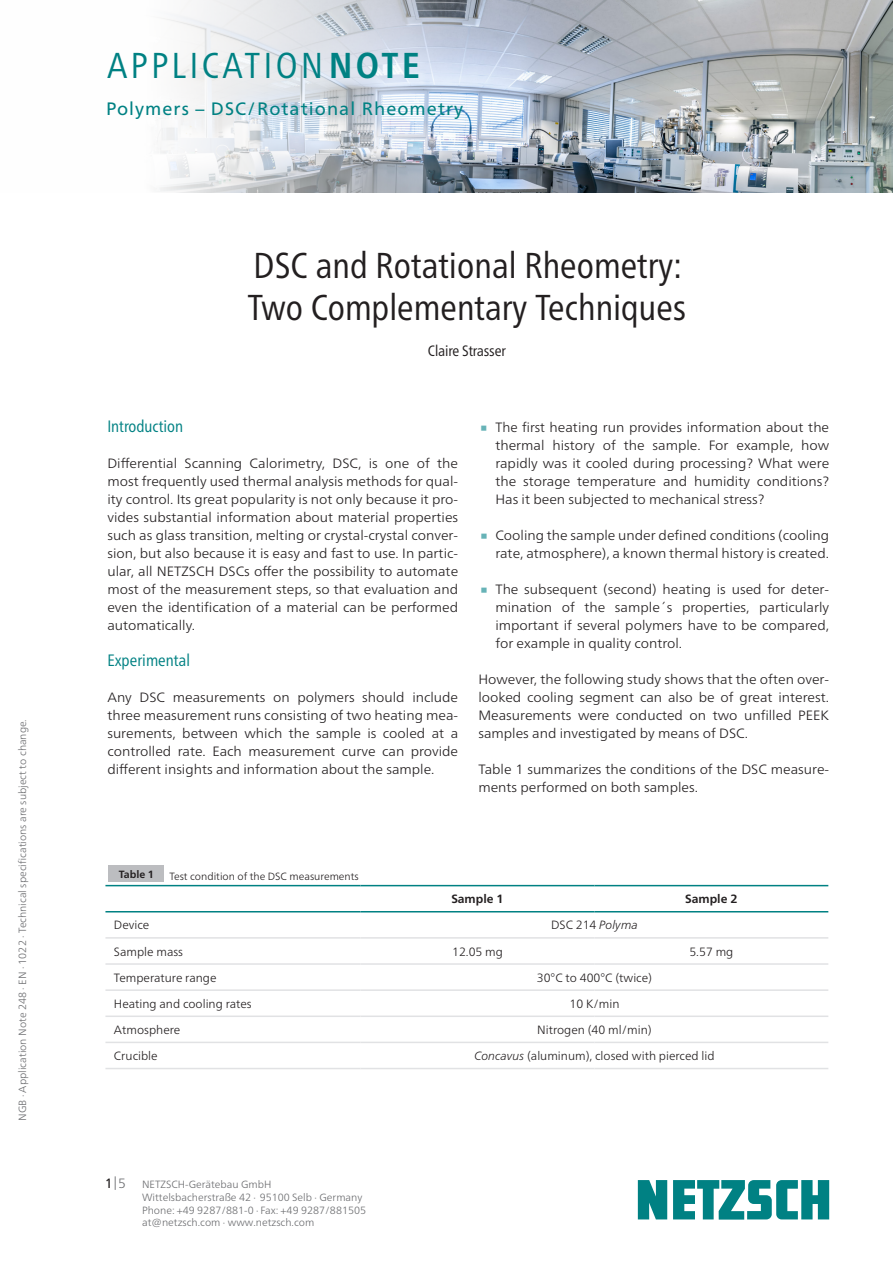
<style>
.page{position:relative;width:893px;height:1263px;background:#fff}
.page>*{position:absolute;margin:0;border:0;box-sizing:border-box;transform-origin:0 0}
.t1{font:45px "Frutiger Neue LTW1 G";color:#67b3b7;scale:1.04 1}
.t2{font:45px "Frutiger Neue LTW1 G";color:#67b3b7}
.D_Fließtext{font:condensed 36px "Frutiger Neue LTW1 G";color:#231f20}
.Fließtext_engl{font:condensed 36px "Frutiger Neue LTW1 G";letter-spacing:.095em;color:#008183}
.t3{font:18px "Frutiger Neue LTW1 G";letter-spacing:.06em;color:#008183}
.D_Fließtext-2{font:condensed 16.5px "Frutiger Neue LTW1 G";color:#008183}
.D_Fließtext-3{font:condensed 15px "Frutiger Neue LTW1 G";letter-spacing:-.01em;color:#231f20}
.D_Fließtext-4{font:300 13.5px/18px "Frutiger Neue LTW1 G";color:#231f20;text-align:justify;scale:1.04 1}
.D_Fließtext-5{font:300 13.5px/18px "Frutiger Neue LTW1 G";color:#231f20;text-align:justify}
.t4{font:300 13.5px "Frutiger Neue LTW1 G";color:#6c6d70}
.Tabellenkörper_n{font:300 12px "Frutiger Neue LTW1 G";color:#231f20}
.Tabellenkörper_n-2{font:700 12px "Frutiger Neue LTW1 G";color:#231f20}
.E_Bildunterschrift{font:300 10.5px "Frutiger Neue LTW1 G";color:#6c6d70}
.D_Fließtext-6{font:300 10.5px "Frutiger Neue LTW1 G";color:#231f20}
.E_Fließtext{font:700 10.5px "Frutiger Neue LTW1 G";color:#231f20}
.s1{font-weight:700}
.s2{font-style:italic}
.s3{font-weight:400;color:#231f20}
</style>
<div class="page">
<svg style="left:638px;top:1180px;width:191px;height:39px"></svg>
<img style="left:157px;top:0;width:736px;height:192px">
<div style="left:108px;top:865px;width:55px;height:17px;background:#bcbdc0"></div>
<svg style="left:105px;top:886px;width:723px;height:156px"></svg>
<hr style="left:105px;top:937px;width:256px;height:2px;background:#e1e2e4">
<hr style="left:105px;top:963px;width:256px;height:2px;background:#e1e2e4">
<hr style="left:105px;top:989px;width:256px;height:2px;background:#e1e2e4">
<hr style="left:105px;top:1015px;width:256px;height:2px;background:#e1e2e4">
<hr style="left:105px;top:1042px;width:256px;height:1px;background:#e1e2e4">
<hr style="left:105px;top:1068px;width:256px;height:1px;background:#e1e2e4">
<hr style="left:361px;top:937px;width:233px;height:2px;background:#e1e2e4">
<hr style="left:594px;top:937px;width:234px;height:2px;background:#e1e2e4">
<hr style="left:361px;top:963px;width:233px;height:2px;background:#e1e2e4">
<hr style="left:594px;top:963px;width:234px;height:2px;background:#e1e2e4">
<hr style="left:361px;top:989px;width:233px;height:2px;background:#e1e2e4">
<hr style="left:594px;top:989px;width:234px;height:2px;background:#e1e2e4">
<hr style="left:361px;top:1015px;width:233px;height:2px;background:#e1e2e4">
<hr style="left:594px;top:1015px;width:234px;height:2px;background:#e1e2e4">
<hr style="left:361px;top:1042px;width:233px;height:1px;background:#e1e2e4">
<hr style="left:594px;top:1042px;width:234px;height:1px;background:#e1e2e4">
<hr style="left:361px;top:1068px;width:233px;height:1px;background:#e1e2e4">
<hr style="left:594px;top:1068px;width:234px;height:1px;background:#e1e2e4">
<hr style="left:105px;top:885px;width:256px;height:1px;background:#008183">
<hr style="left:361px;top:885px;width:233px;height:1px;background:#008183">
<hr style="left:594px;top:885px;width:234px;height:1px;background:#008183">
<hr style="left:105px;top:911px;width:256px;height:1px;background:#008183">
<hr style="left:361px;top:911px;width:233px;height:1px;background:#008183">
<hr style="left:594px;top:911px;width:234px;height:1px;background:#008183">
<p class="E_Bildunterschrift" style="left:16px;top:1121px;width:403px;rotate:-90deg">NGB · Application Note 248 · EN · 1022 · Technical specifications are subject to change.</p>
<p class="Fließtext_engl" style="left:107px;top:39px;width:314px">APPLICATION<span class="s1">NOTE</span></p>
<p class="t3" style="left:106px;top:98px;width:359px">Polymers – DSC/Rotational Rheometry</p>
<p class="D_Fließtext" style="left:254px;top:238px;width:430px">DSC and Rotational Rheometry:</p>
<p class="D_Fließtext" style="left:248px;top:280px;width:440px">Two Complementary Techniques</p>
<p class="D_Fließtext-3" style="left:428px;top:339px;width:79px">Claire Strasser</p>
<p class="D_Fließtext-2" style="left:107px;top:414px;width:77px">Introduction</p>
<p class="D_Fließtext-4" style="left:107px;top:454px;width:339px">Differential Scanning Calorimetry, DSC, is one of the most frequently used thermal analysis methods for qual&shy;ity control. Its great popularity is not only because it pro&shy;vides substantial information about material properties such as glass transition, melting or crystal-crystal conver&shy;sion, but also because it is easy and fast to use. In partic&shy;ular, all NETZSCH DSCs offer the possibility to automate most of the measurement steps, so that evaluation and even the identification of a material can be performed automatically.</p>
<p class="D_Fließtext-2" style="left:107px;top:648px;width:84px">Experimental</p>
<p class="D_Fließtext-4" style="left:107px;top:688px;width:339px">Any DSC measurements on polymers should include three measurement runs consisting of two heating mea&shy;surements, between which the sample is cooled at a controlled rate. Each measurement curve can provide different insights and information about the sample.</p>
<p class="t2" style="left:478px;top:397px;width:12px">∙</p>
<p class="D_Fließtext-5" style="left:495px;top:418px;width:335px">The first heating run provides information about the thermal history of the sample. For example, how rapidly was it cooled during processing? What were the storage temperature and humidity conditions?<br>Has it been subjected to mechanical stress?</p>
<p class="t1" style="left:478px;top:505px;width:12px">∙</p>
<p class="D_Fließtext-4" style="left:495px;top:526px;width:322px">Cooling the sample under defined conditions (cooling rate, atmosphere), a known thermal history is created.</p>
<p class="t1" style="left:478px;top:559px;width:12px">∙</p>
<p class="D_Fließtext-4" style="left:495px;top:580px;width:322px">The subsequent (second) heating is used for deter&shy;mination of the sample´s properties, particularly important if several polymers have to be compared, for example in quality control.</p>
<p class="D_Fließtext-4" style="left:478px;top:670px;width:339px">However, the following study shows that the often over&shy;looked cooling segment can also be of great interest.<br>Measurements were conducted on two unfilled PEEK samples and investigated by means of DSC.</p>
<p class="D_Fließtext-4" style="left:478px;top:760px;width:339px">Table 1 summarizes the conditions of the DSC measure&shy;ments performed on both samples.</p>
<p class="E_Fließtext" style="left:119px;top:868px;width:37px">Table 1</p>
<p class="D_Fließtext-6" style="left:169px;top:870px;width:191px">Test condition of the DSC measurements</p>
<p class="Tabellenkörper_n-2" style="left:451px;top:892px;width:54px">Sample 1</p>
<p class="Tabellenkörper_n-2" style="left:685px;top:892px;width:54px">Sample 2</p>
<p class="Tabellenkörper_n" style="left:114px;top:918px;width:37px">Device</p>
<p class="Tabellenkörper_n" style="left:551px;top:918px;width:88px">DSC 214 <span class="s2">Polyma</span></p>
<p class="Tabellenkörper_n" style="left:114px;top:944px;width:71px">Sample mass</p>
<p class="Tabellenkörper_n" style="left:452px;top:944px;width:52px">12.05 mg</p>
<p class="Tabellenkörper_n" style="left:689px;top:944px;width:45px">5.57 mg</p>
<p class="Tabellenkörper_n" style="left:114px;top:970px;width:104px">Temperature range</p>
<p class="Tabellenkörper_n" style="left:537px;top:970px;width:117px">30°C to 400°C (twice)</p>
<p class="Tabellenkörper_n" style="left:114px;top:996px;width:139px">Heating and cooling rates</p>
<p class="Tabellenkörper_n" style="left:569px;top:996px;width:51px">10 K/min</p>
<p class="Tabellenkörper_n" style="left:114px;top:1022px;width:68px">Atmosphere</p>
<p class="Tabellenkörper_n" style="left:537px;top:1022px;width:116px">Nitrogen (40 ml/min)</p>
<p class="Tabellenkörper_n" style="left:114px;top:1048px;width:45px">Crucible</p>
<p class="Tabellenkörper_n" style="left:474px;top:1048px;width:242px"><span class="s2">Concavus</span> (aluminum), closed with pierced lid</p>
<p class="t4" style="left:105px;top:1175px;width:23px"><span class="s3">1</span>|5</p>
<p class="E_Bildunterschrift" style="left:142px;top:1178px;width:131px">NETZSCH-Gerätebau GmbH</p>
<p class="E_Bildunterschrift" style="left:142px;top:1191px;width:222px">Wittelsbacherstraße 42 ∙ 95100 Selb ∙ Germany</p>
<p class="E_Bildunterschrift" style="left:142px;top:1203px;width:226px">Phone: +49 9287/881-0 ∙ Fax: +49 9287/881505</p>
<p class="E_Bildunterschrift" style="left:142px;top:1216px;width:174px">at@netzsch.com ∙ www.netzsch.com</p>
</div>
